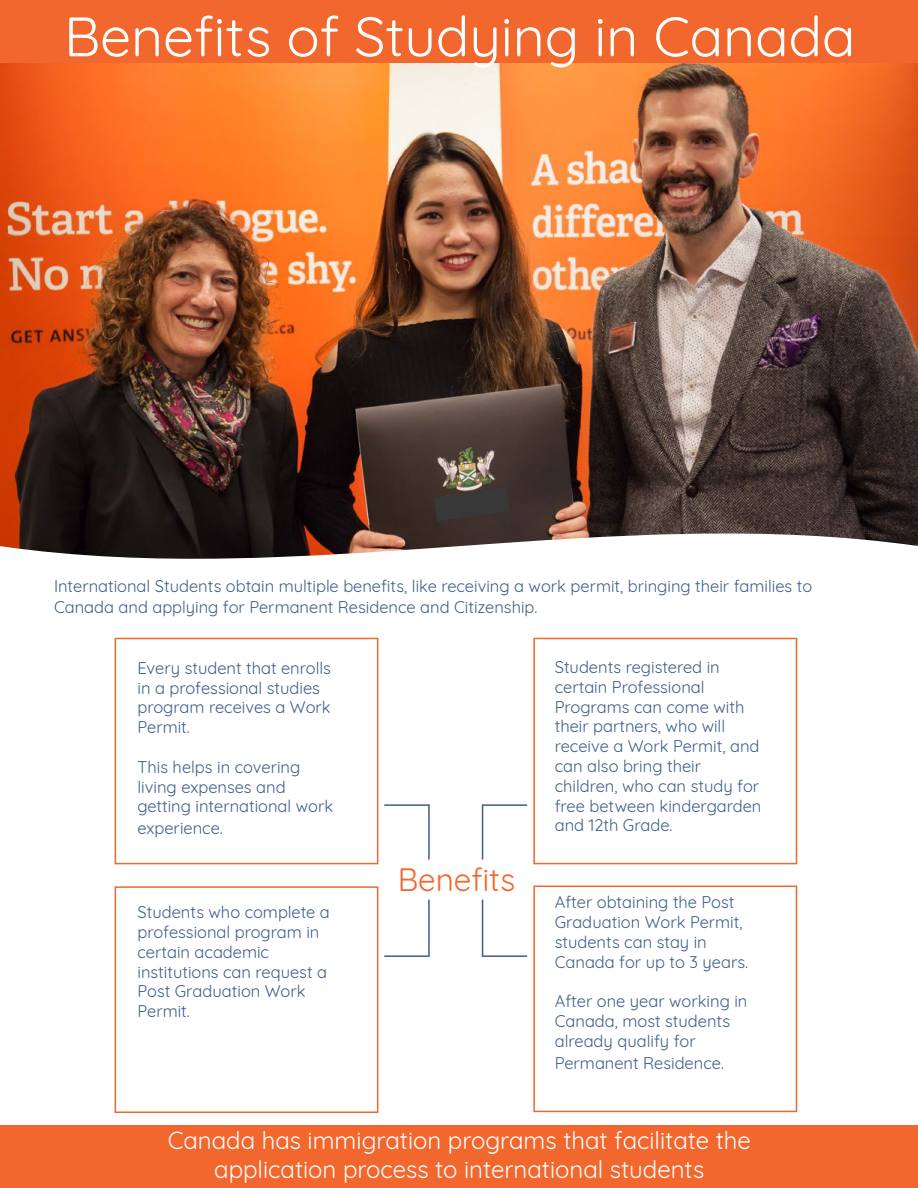
<style>
.page{position:relative;width:918px;height:1188px;background:#fff}
.page>*{position:absolute;margin:0;border:0;box-sizing:border-box;transform-origin:0 0}
.t1{font:55.5px "Quicksand";color:#fff}
.t2{font:31.5px "Quicksand";color:#f2672e}
.t3{font:24px/28.8px "Quicksand";color:#fff;text-align:center}
.t4{font:16.5px/19.8px "Quicksand";color:#3d5e8c}
</style>
<div class="page">
<img style="left:1px;top:63px;width:917px;height:439px">
<div style="left:1px;top:1125px;width:917px;height:63px;background:#f2672e"></div>
<div style="left:1px;top:0;width:917px;height:63px;background:#f2672e"></div>
<svg style="left:0;top:502px;width:918px;height:57px"></svg>
<svg style="left:114px;top:637px;width:684px;height:152px"></svg>
<svg style="left:434px;top:487px;width:76px;height:34px"></svg>
<div style="left:115px;top:638px;width:263px;height:226px;border:2px solid #f2672e"></div>
<div style="left:533px;top:638px;width:264px;height:226px;border:2px solid #f2672e"></div>
<div style="left:115px;top:886px;width:263px;height:227px;border:2px solid #f2672e"></div>
<div style="left:533px;top:886px;width:264px;height:226px;border:2px solid #f2672e"></div>
<hr style="left:384px;top:804px;width:45px;height:2px;background:#3d5e8c">
<hr style="left:428px;top:804px;width:2px;height:56px;background:#3d5e8c">
<hr style="left:384px;top:955px;width:45px;height:2px;background:#3d5e8c">
<hr style="left:428px;top:900px;width:2px;height:57px;background:#3d5e8c">
<hr style="left:483px;top:804px;width:44px;height:2px;background:#3d5e8c">
<hr style="left:482px;top:804px;width:1px;height:56px;background:#3d5e8c">
<hr style="left:483px;top:955px;width:44px;height:2px;background:#3d5e8c">
<hr style="left:482px;top:900px;width:1px;height:57px;background:#3d5e8c">
<h1 class="t1" style="left:64px;top:-7px;width:793px">Benefits of Studying in Canada</h1>
<p class="t4" style="left:54px;top:573px;width:760px;line-height:21.6px">International Students obtain multiple benefits, like receiving a work permit, bringing their families to<br>Canada and applying for Permanent Residence and Citizenship.</p>
<p class="t4" style="left:138px;top:656px;width:195px">Every student that enrolls in a professional studies program receives a Work<br>Permit.</p>
<p class="t4" style="left:138px;top:755px;width:197px">This helps in covering living expenses and getting international work</p>
<p class="t4" style="left:138px;top:817px;width:87px">experience.</p>
<p class="t4" style="left:138px;top:901px;width:194px">Students who complete a professional program in certain academic institutions can request a<br>Post Graduation Work<br>Permit.</p>
<h2 class="t2" style="left:398px;top:855px;width:119px">Benefits</h2>
<p class="t4" style="left:555px;top:655px;width:208px">Students registered in certain Professional<br>Programs can come with their partners, who will receive a Work Permit, and can also bring their children, who can study for free between kindergarden and 12th Grade.</p>
<p class="t4" style="left:555px;top:891px;width:195px">After obtaining the Post<br>Graduation Work Permit, students can stay in<br>Canada for up to 3 years.</p>
<p class="t4" style="left:555px;top:990px;width:194px">After one year working in<br>Canada, most students already qualify for</p>
<p class="t4" style="left:555px;top:1051px;width:171px">Permanent Residence.</p>
<h3 class="t3" style="left:168px;top:1124px;width:585px">Canada has immigration programs that facilitate the application process to international students</h3>
</div>
